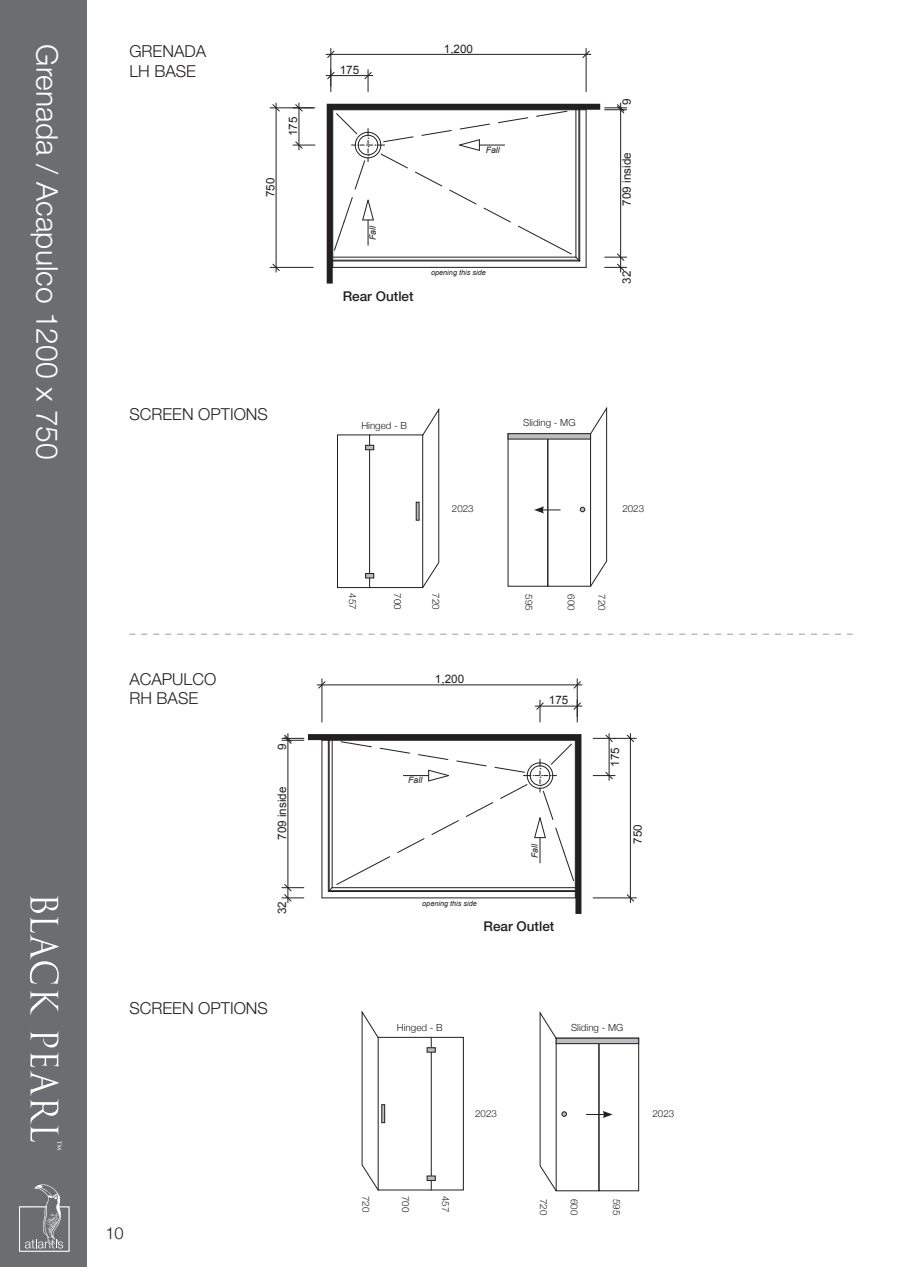
<style>
.page{position:relative;width:897px;height:1267px;background:#fff}
.page>*{position:absolute;margin:0;border:0;box-sizing:border-box;transform-origin:0 0}
.t1{font:300 30px "Helvetica Neue";color:#fff}
.t2{font:300 16.5px/19.8px "Helvetica Neue";color:#231f20}
.t3{font:500 13.5px "Helvetica Neue";color:#231f20}
.t4{font:11.7px "Arial";color:#231f20}
.t5{font:300 9.75px "Helvetica Neue";color:#231f20}
.t6{font:italic 8.7px "Arial";color:#231f20}
.t7{font:italic 7.35px "Arial";color:#231f20}
</style>
<div class="page">
<div style="left:0;top:0;width:87px;height:1266px;background:#6c6d70"></div>
<svg style="left:19px;top:1184px;width:51px;height:67px"></svg>
<svg style="left:30px;top:896px;width:29px;height:87px"></svg>
<svg style="left:30px;top:990px;width:28px;height:24px"></svg>
<svg style="left:30px;top:1031px;width:32px;height:119px"></svg>
<svg style="left:129px;top:633px;width:723px;height:2px"></svg>
<div style="left:337px;top:434px;width:33px;height:153px;border:1px solid #231f20"></div>
<div style="left:369px;top:434px;width:54px;height:153px;border:1px solid #231f20"></div>
<div style="left:365px;top:445px;width:9px;height:5px;border:1px solid #231f20"></div>
<div style="left:365px;top:573px;width:8px;height:5px;background:#bcbdc0"></div>
<div style="left:365px;top:573px;width:9px;height:5px;border:1px solid #231f20"></div>
<div style="left:416px;top:502px;width:3px;height:18px;border:1px solid #231f20"></div>
<svg style="left:422px;top:408px;width:17px;height:180px"></svg>
<div style="left:431px;top:1037px;width:32px;height:153px;border:1px solid #231f20"></div>
<div style="left:427px;top:1047px;width:8px;height:5px;background:#bcbdc0"></div>
<div style="left:427px;top:1047px;width:8px;height:5px;border:1px solid #231f20"></div>
<svg style="left:427px;top:1175px;width:8px;height:5px"></svg>
<div style="left:381px;top:1104px;width:4px;height:18px;border:1px solid #231f20"></div>
<svg style="left:361px;top:1010px;width:23px;height:180px"></svg>
<hr style="left:326px;top:54px;width:260px;height:1px;background:#231f20">
<svg style="left:327px;top:51px;width:7px;height:7px"></svg>
<svg style="left:582px;top:51px;width:9px;height:7px"></svg>
<hr style="left:330px;top:48px;width:1px;height:38px;background:#231f20">
<hr style="left:585px;top:48px;width:1px;height:44px;background:#231f20">
<hr style="left:276px;top:108px;width:1px;height:164px;background:#231f20">
<svg style="left:272px;top:263px;width:8px;height:8px"></svg>
<svg style="left:272px;top:103px;width:8px;height:9px"></svg>
<hr style="left:270px;top:267px;width:43px;height:1px;background:#231f20">
<hr style="left:270px;top:108px;width:43px;height:1px;background:#231f20">
<hr style="left:326px;top:75px;width:42px;height:1px;background:#231f20">
<svg style="left:327px;top:70px;width:7px;height:22px"></svg>
<svg style="left:364px;top:70px;width:9px;height:22px"></svg>
<hr style="left:298px;top:108px;width:1px;height:42px;background:#231f20">
<svg style="left:293px;top:141px;width:22px;height:8px"></svg>
<svg style="left:293px;top:103px;width:22px;height:9px"></svg>
<hr style="left:620px;top:110px;width:1px;height:147px;background:#231f20">
<svg style="left:606px;top:253px;width:20px;height:19px"></svg>
<svg style="left:606px;top:103px;width:20px;height:10px"></svg>
<svg style="left:326px;top:103px;width:280px;height:181px"></svg>
<hr style="left:322px;top:684px;width:260px;height:1px;background:#231f20">
<svg style="left:573px;top:681px;width:8px;height:7px"></svg>
<svg style="left:317px;top:681px;width:8px;height:7px"></svg>
<hr style="left:577px;top:679px;width:1px;height:37px;background:#231f20">
<hr style="left:321px;top:679px;width:1px;height:43px;background:#231f20">
<hr style="left:630px;top:738px;width:1px;height:164px;background:#231f20">
<svg style="left:626px;top:894px;width:8px;height:7px"></svg>
<hr style="left:593px;top:897px;width:43px;height:1px;background:#231f20">
<hr style="left:540px;top:705px;width:42px;height:1px;background:#231f20">
<svg style="left:573px;top:700px;width:8px;height:22px"></svg>
<svg style="left:535px;top:700px;width:8px;height:22px"></svg>
<hr style="left:608px;top:738px;width:1px;height:42px;background:#231f20">
<svg style="left:593px;top:771px;width:22px;height:8px"></svg>
<svg style="left:593px;top:733px;width:43px;height:9px"></svg>
<hr style="left:287px;top:740px;width:1px;height:147px;background:#231f20">
<svg style="left:282px;top:883px;width:20px;height:19px"></svg>
<svg style="left:282px;top:733px;width:20px;height:11px"></svg>
<svg style="left:302px;top:734px;width:280px;height:180px"></svg>
<div style="left:598px;top:1037px;width:41px;height:153px;border:1px solid #231f20"></div>
<div style="left:556px;top:1037px;width:43px;height:153px;border:1px solid #231f20"></div>
<svg style="left:586px;top:1110px;width:26px;height:7px"></svg>
<div style="left:556px;top:1038px;width:82px;height:5px;background:#bcbdc0"></div>
<div style="left:556px;top:1037px;width:83px;height:6px;border:1px solid #231f20"></div>
<svg style="left:539px;top:1011px;width:27px;height:180px"></svg>
<div style="left:547px;top:433px;width:43px;height:153px;border:1px solid #231f20"></div>
<svg style="left:534px;top:506px;width:26px;height:7px"></svg>
<div style="left:508px;top:433px;width:82px;height:6px;background:#bcbdc0"></div>
<div style="left:507px;top:433px;width:83px;height:6px;border:1px solid #231f20"></div>
<svg style="left:580px;top:407px;width:27px;height:180px"></svg>
<h1 class="t1" style="left:58px;top:44px;width:417px;rotate:90deg">Grenada / Acapulco 1200 x 750</h1>
<h2 class="t2" style="left:129px;top:43px;width:78px">GRENADA<br>LH BASE</h2>
<p class="t4" style="left:264px;top:197px;width:21px;rotate:-90deg">750</p>
<h2 class="t2" style="left:129px;top:405px;width:140px">SCREEN OPTIONS</h2>
<p class="t4" style="left:286px;top:136px;width:21px;rotate:-90deg">175</p>
<h2 class="t2" style="left:129px;top:670px;width:88px">ACAPULCO<br>RH BASE</h2>
<p class="t4" style="left:275px;top:750px;width:8px;rotate:-90deg">9</p>
<p class="t4" style="left:274px;top:839px;width:55px;rotate:-90deg">709 inside</p>
<p class="t4" style="left:274px;top:914px;width:14px;rotate:-90deg">32</p>
<h2 class="t2" style="left:129px;top:1000px;width:140px">SCREEN OPTIONS</h2>
<h2 class="t2" style="left:105px;top:1221px;width:20px">10</h2>
<p class="t4" style="left:339px;top:63px;width:21px">175</p>
<p class="t4" style="left:444px;top:42px;width:31px">1,200</p>
<p class="t6" style="left:485px;top:145px;width:16px">Fall</p>
<p class="t6" style="left:368px;top:240px;width:16px;rotate:-90deg">Fall</p>
<h3 class="t3" style="left:343px;top:291px;width:72px">Rear Outlet</h3>
<p class="t7" style="left:431px;top:268px;width:56px">opening this side</p>
<p class="t4" style="left:620px;top:105px;width:8px;rotate:-90deg">9</p>
<p class="t4" style="left:619px;top:205px;width:55px;rotate:-90deg">709 inside</p>
<p class="t4" style="left:619px;top:283px;width:14px;rotate:-90deg">32</p>
<p class="t5" style="left:361px;top:417px;width:47px">Hinged - B</p>
<p class="t5" style="left:523px;top:415px;width:54px">Sliding - MG</p>
<p class="t5" style="left:452px;top:501px;width:23px">2023</p>
<p class="t5" style="left:622px;top:501px;width:23px">2023</p>
<p class="t5" style="left:360px;top:593px;width:18px;rotate:90deg">457</p>
<p class="t5" style="left:401px;top:593px;width:18px;rotate:90deg">700</p>
<p class="t5" style="left:444px;top:593px;width:18px;rotate:90deg">720</p>
<p class="t5" style="left:536px;top:594px;width:18px;rotate:90deg">595</p>
<p class="t5" style="left:579px;top:594px;width:18px;rotate:90deg">600</p>
<p class="t5" style="left:610px;top:594px;width:18px;rotate:90deg">720</p>
<p class="t4" style="left:435px;top:672px;width:31px">1,200</p>
<p class="t6" style="left:408px;top:775px;width:16px">Fall</p>
<p class="t7" style="left:422px;top:898px;width:56px">opening this side</p>
<p class="t4" style="left:549px;top:693px;width:21px">175</p>
<p class="t6" style="left:530px;top:858px;width:16px;rotate:-90deg">Fall</p>
<h3 class="t3" style="left:483px;top:921px;width:72px">Rear Outlet</h3>
<p class="t4" style="left:608px;top:766px;width:21px;rotate:-90deg">175</p>
<p class="t4" style="left:631px;top:843px;width:21px;rotate:-90deg">750</p>
<p class="t5" style="left:397px;top:1019px;width:47px">Hinged - B</p>
<p class="t5" style="left:571px;top:1019px;width:54px">Sliding - MG</p>
<p class="t5" style="left:475px;top:1105px;width:23px">2023</p>
<p class="t5" style="left:652px;top:1105px;width:23px">2023</p>
<p class="t5" style="left:374px;top:1195px;width:18px;rotate:90deg">720</p>
<p class="t5" style="left:409px;top:1195px;width:18px;rotate:90deg">700</p>
<p class="t5" style="left:453px;top:1195px;width:18px;rotate:90deg">457</p>
<p class="t5" style="left:551px;top:1198px;width:18px;rotate:90deg">720</p>
<p class="t5" style="left:582px;top:1198px;width:18px;rotate:90deg">600</p>
<p class="t5" style="left:624px;top:1198px;width:18px;rotate:90deg">595</p>
</div>
